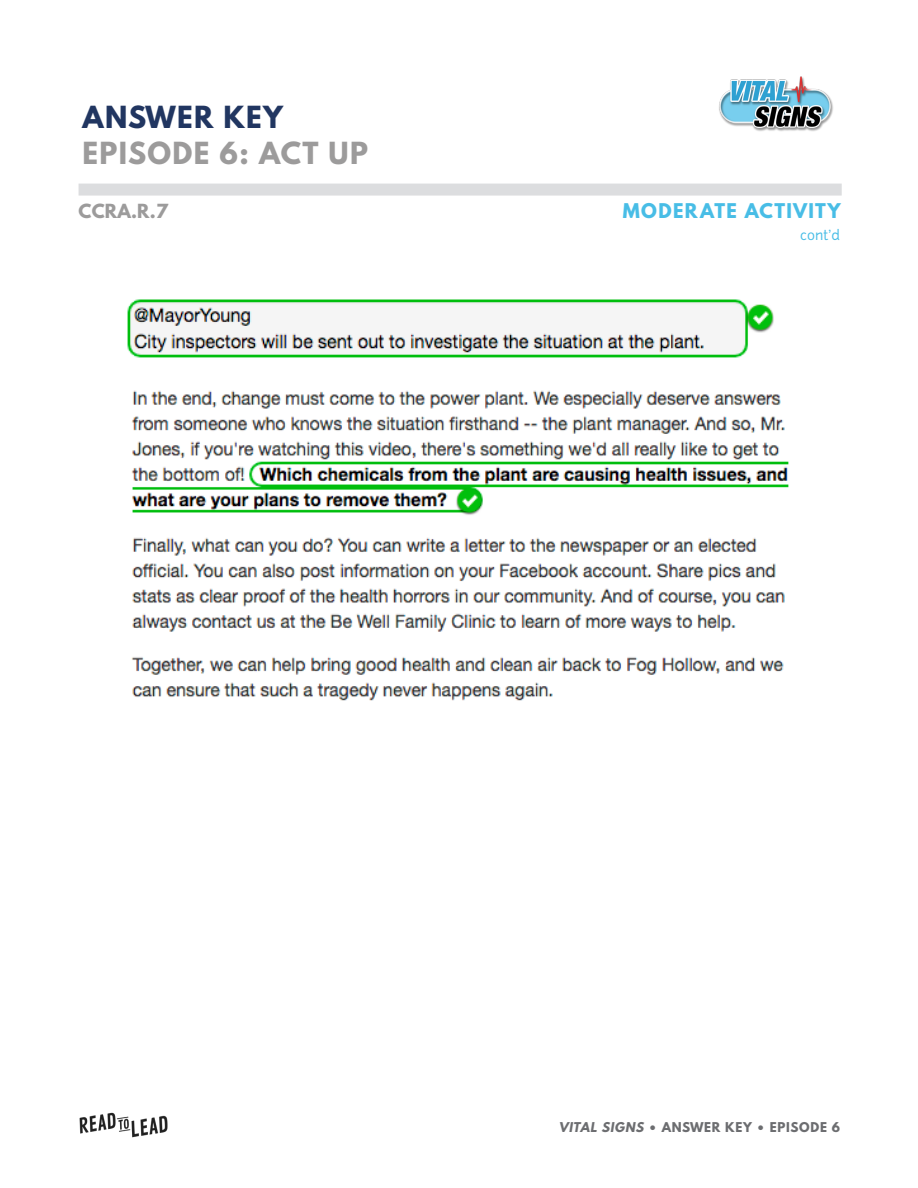
<style>
.page{position:relative;width:918px;height:1188px;background:#fff}
.page>*{position:absolute;margin:0;border:0;box-sizing:border-box;transform-origin:0 0}
.t1{font:700 27px "League Spartan";letter-spacing:.05em;color:#9c9b9b}
.t2{font:700 27px "League Spartan";letter-spacing:.05em;color:#213661}
.t3{font:700 18px "League Spartan";letter-spacing:.07em;color:#48bde6}
.t4{font:700 17.25px "League Spartan";color:#9c9b9b}
.t5{font:13.5px "Junction";color:#48bde6}
.t6{font:700 12px "League Spartan";letter-spacing:.06em;color:#6c6d70}
.s1{font-style:italic}
</style>
<div class="page">
<div style="left:79px;top:184px;width:763px;height:12px;background:#dcdddf"></div>
<img style="left:719px;top:76px;width:114px;height:55px">
<img style="left:79px;top:1112px;width:89px;height:26px">
<img style="left:127px;top:299px;width:647px;height:59px">
<img style="left:131px;top:390px;width:658px;height:311px">
<h1 class="t2" style="left:83px;top:96px;width:202px">ANSWER KEY</h1>
<h1 class="t1" style="left:83px;top:132px;width:287px">EPISODE 6: ACT UP</h1>
<h3 class="t4" style="left:79px;top:197px;width:91px">CCRA.R.7</h3>
<h2 class="t3" style="left:623px;top:196px;width:219px">MODERATE ACTIVITY</h2>
<p class="t5" style="left:800px;top:227px;width:41px">cont’d</p>
<p class="t6" style="left:559px;top:1117px;width:283px"><span class="s1">VITAL SIGNS</span> • ANSWER KEY • EPISODE 6</p>
</div>
